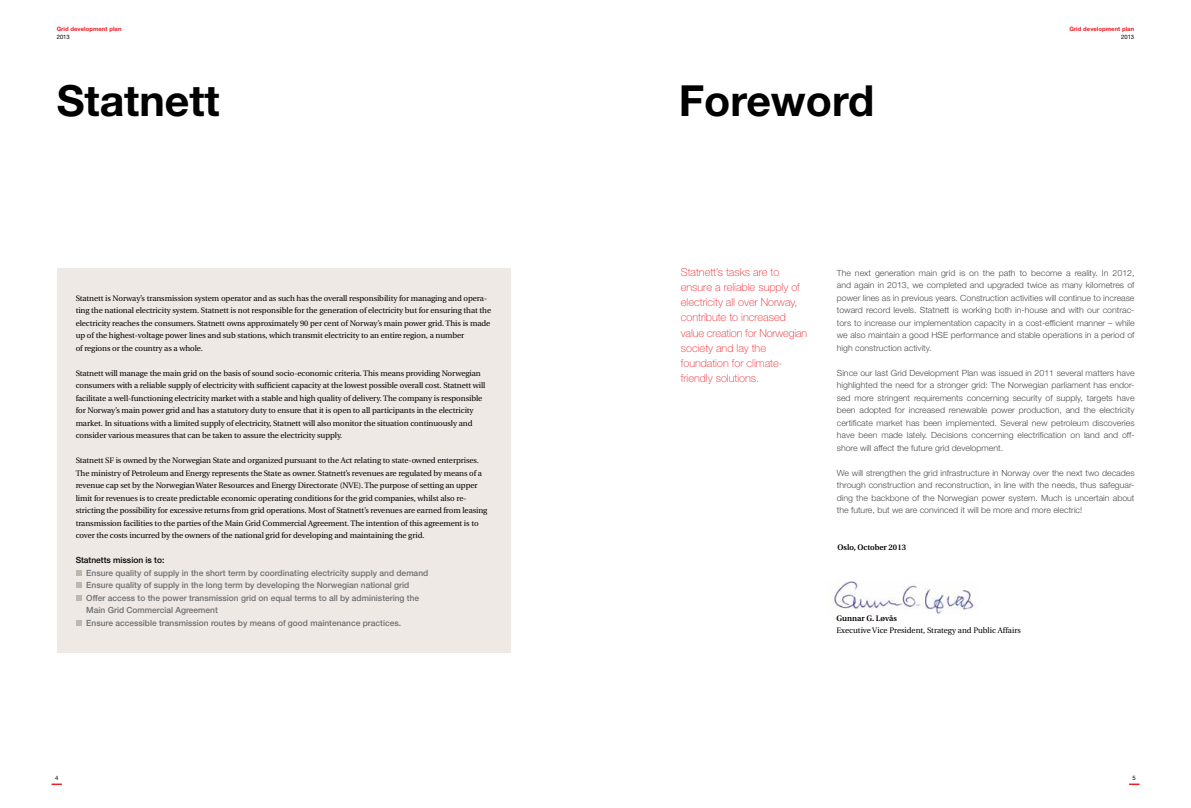
<style>
.page{position:relative;width:1191px;height:808px;background:#fff}
.page>*{position:absolute;margin:0;border:0;box-sizing:border-box;transform-origin:0 0}
.t1{font:700 42.9px "Helvetica Neue LT Std";color:#000}
.t2{font:100 11px/15px "Helvetica Neue LT Std";color:#ed1d24}
.t3{font:300 8.5px/12.5px "Helvetica Neue LT Std";color:#4d4d4f;text-align:justify}
.t4{font:500 8.5px/12.5px "Helvetica Neue LT Std";color:#6d6e71}
.t5{font:500 8.5px "Helvetica Neue LT Std";color:#000}
.t6{font:8px/12.5px "Utopia";letter-spacing:-.01em;color:#000}
.t7{font:600 8px "Utopia";color:#000}
.t8{font:700 6px "Helvetica Neue LT Std";letter-spacing:.005em;color:#ed1d24}
.t9{font:6px "Helvetica Neue LT Std";color:#000}
</style>
<div class="page">
<svg style="left:52px;top:783px;width:10px;height:2px"></svg>
<svg style="left:1129px;top:783px;width:10px;height:2px"></svg>
<div style="left:57px;top:269px;width:453px;height:384px;background:#efe9e5"></div>
<svg style="left:76px;top:570px;width:6px;height:6px"></svg>
<svg style="left:76px;top:582px;width:6px;height:6px"></svg>
<svg style="left:76px;top:595px;width:6px;height:6px"></svg>
<svg style="left:76px;top:620px;width:6px;height:6px"></svg>
<img style="left:833px;top:581px;width:141px;height:34px">
<p class="t8" style="left:57px;top:25px;width:66px">Grid development plan</p>
<p class="t9" style="left:57px;top:33px;width:15px">2013</p>
<h1 class="t1" style="left:57px;top:74px;width:164px">Statnett</h1>
<h1 class="t1" style="left:678px;top:74px;width:197px">Foreword</h1>
<p class="t8" style="left:1069px;top:25px;width:66px">Grid development plan</p>
<p class="t9" style="left:1121px;top:33px;width:15px">2013</p>
<p class="t6" style="left:76px;top:292px;width:417px">Statnett is Norway’s transmission system operator and as such has the overall responsibility for managing and opera&shy;ting the national electricity system. Statnett is not responsible for the generation of electricity but for ensuring that the electricity reaches the consumers. Statnett owns approximately 90 per cent of Norway’s main power grid. This is made up of the highest-voltage power lines and sub stations, which transmit electricity to an entire region, a number<br>of regions or the country as a whole.</p>
<p class="t6" style="left:76px;top:367px;width:411px">Statnett will manage the main grid on the basis of sound socio-economic criteria. This means providing Norwegian consumers with a reliable supply of electricity with sufficient capacity at the lowest possible overall cost. Statnett will facilitate a well-functioning electricity market with a stable and high quality of delivery. The company is responsible for Norway’s main power grid and has a statutory duty to ensure that it is open to all participants in the electricity market. In situations with a limited supply of electricity, Statnett will also monitor the situation continuously and consider various measures that can be taken to assure the electricity supply.</p>
<p class="t6" style="left:76px;top:454px;width:413px">Statnett SF is owned by the Norwegian State and organized pursuant to the Act relating to state-owned enterprises.<br>The ministry of Petroleum and Energy represents the State as owner. Statnett’s revenues are regulated by means of a revenue cap set by the Norwegian Water Resources and Energy Directorate (NVE). The purpose of setting an upper limit for revenues is to create predictable economic operating conditions for the grid companies, whilst also re&shy;stricting the possibility for excessive returns from grid operations. Most of Statnett’s revenues are earned from leasing transmission facilities to the parties of the Main Grid Commercial Agreement. The intention of this agreement is to cover the costs incurred by the owners of the national grid for developing and maintaining the grid.</p>
<p class="t5" style="left:76px;top:555px;width:90px">Statnetts mission is to:</p>
<p class="t4" style="left:86px;top:566px;width:343px">Ensure quality of supply in the short term by coordinating electricity supply and demand Ensure quality of supply in the long term by developing the Norwegian national grid Offer access to the power transmission grid on equal terms to all by administering the Main Grid Commercial Agreement<br>Ensure accessible transmission routes by means of good maintenance practices.</p>
<h2 class="t2" style="left:681px;top:265px;width:128px">Statnett’s tasks are to ensure a reliable supply of electricity all over Norway, contribute to increased value creation for Norwegian society and lay the foundation for climate&shy;friendly solutions.</h2>
<p class="t3" style="left:837px;top:266px;width:299px">The next generation main grid is on the path to become a reality. In 2012, and again in 2013, we completed and upgraded twice as many kilometres of power lines as in previous years. Construction activities will continue to increase toward record levels. Statnett is working both in-house and with our contrac&shy;tors to increase our implementation capacity in a cost-efficient manner – while we also maintain a good HSE performance and stable operations in a period of high construction activity.</p>
<p class="t3" style="left:837px;top:366px;width:299px">Since our last Grid Development Plan was issued in 2011 several matters have highlighted the need for a stronger grid: The Norwegian parliament has endor&shy;sed more stringent requirements concerning security of supply, targets have been adopted for increased renewable power production, and the electricity certificate market has been implemented. Several new petroleum discoveries have been made lately. Decisions concerning electrification on land and off&shy;shore will affect the future grid development.</p>
<p class="t3" style="left:837px;top:466px;width:299px">We will strengthen the grid infrastructure in Norway over the next two decades through construction and reconstruction, in line with the needs, thus safeguar&shy;ding the backbone of the Norwegian power system. Much is uncertain about the future, but we are convinced it will be more and more electric!</p>
<p class="t7" style="left:837px;top:543px;width:70px">Oslo, October 2013</p>
<p class="t7" style="left:836px;top:613px;width:62px">Gunnar G. Løvås</p>
<p class="t6" style="left:836px;top:624px;width:186px">Executive Vice President, Strategy and Public Affairs</p>
<p class="t9" style="left:55px;top:774px;width:5px">4</p>
<p class="t9" style="left:1132px;top:774px;width:5px">5</p>
</div>
